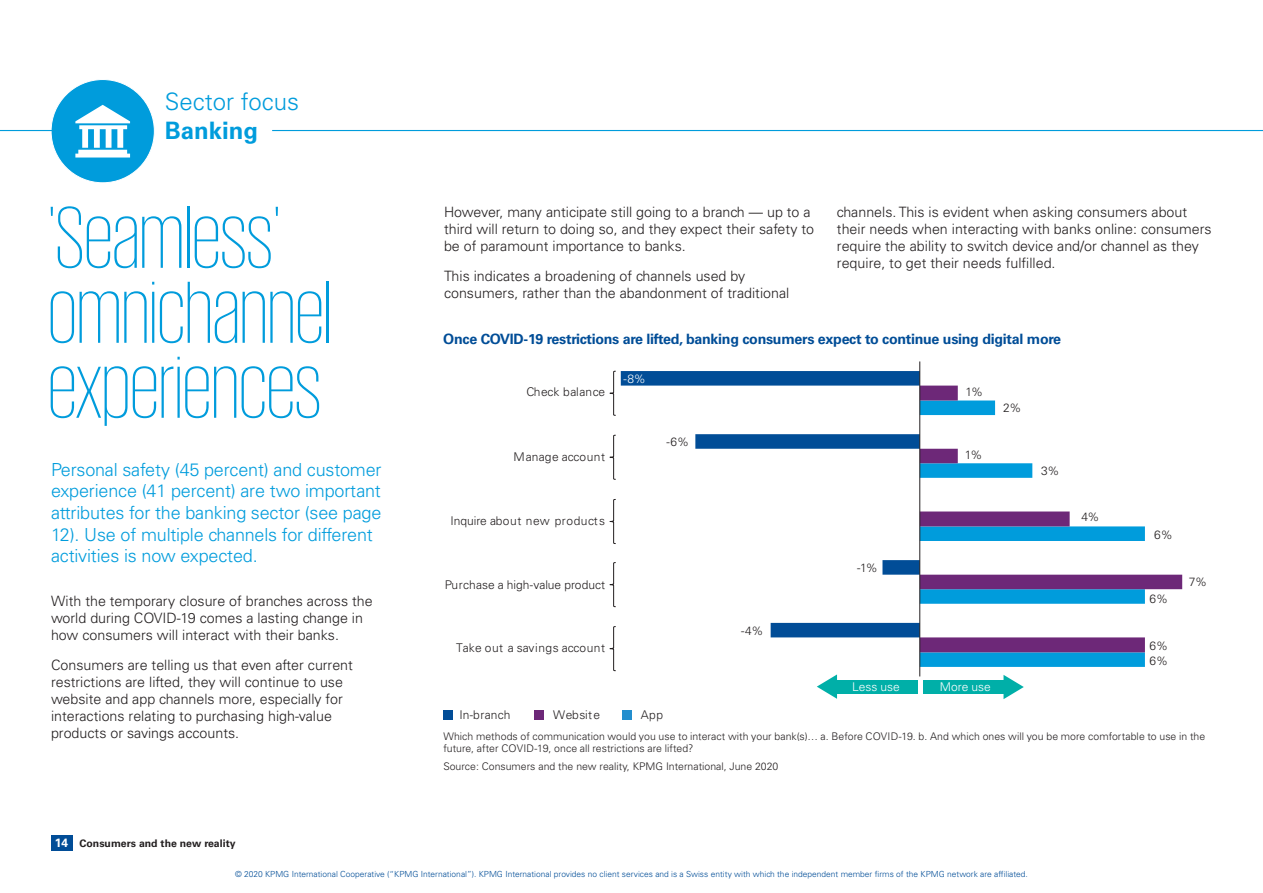
<style>
.page{position:relative;width:1263px;height:893px;background:#fff}
.page>*{position:absolute;margin:0;border:0;box-sizing:border-box;transform-origin:0 0}
.t1{font:200 90px/75px "KPMG";color:#009cdc}
.t2{font:300 24px "Univers LT Std";color:#009cdc}
.t3{font:700 24px "Univers LT Std";color:#009cdc}
.t4{font:300 18px/21.6px "Univers LT Std";letter-spacing:-.01em;color:#009cdc}
.t5{font:300 14.25px/17.1px "Univers LT Std";color:#231f20}
.t6{font:700 14.25px "Univers LT Std";letter-spacing:-.02em;color:#014d97}
.t7{font:300 12px "Univers LT Std";color:#231f20}
.t8{font:300 12px "Univers LT Std";letter-spacing:.035em;color:#231f20}
.t9{font:300 12px "Univers LT Std";color:#fff}
.t10{font:300 12px "Univers LT Std";letter-spacing:.04em;color:#231f20}
.t11{font:300 10.5px/12.6px "Univers LT Std";color:#231f20}
.t12{font:700 10.5px "Univers LT Std";color:#231f20}
.t13{font:300 8.4px "Univers LT Std";color:#014d97}
.s1{font-size:12px;color:#fff}
</style>
<div class="page">
<div style="left:51px;top:80px;width:103px;height:103px;background:#009cdc;border-radius:50%"></div>
<hr style="left:0;top:130px;width:57px;height:1px;background:#009cdc">
<svg style="left:920px;top:652px;width:225px;height:15px;background:#089ad9"></svg>
<svg style="left:920px;top:386px;width:262px;height:266px"></svg>
<svg style="left:621px;top:371px;width:298px;height:266px"></svg>
<svg style="left:609px;top:626px;width:7px;height:45px"></svg>
<svg style="left:609px;top:562px;width:7px;height:45px"></svg>
<svg style="left:609px;top:499px;width:7px;height:45px"></svg>
<svg style="left:609px;top:435px;width:7px;height:45px"></svg>
<svg style="left:609px;top:371px;width:7px;height:45px"></svg>
<hr style="left:919px;top:361px;width:1px;height:315px;background:#231f20">
<div style="left:443px;top:710px;width:9px;height:9px;background:#014d97"></div>
<div style="left:535px;top:710px;width:9px;height:9px;background:#6d2878"></div>
<div style="left:623px;top:710px;width:9px;height:9px;background:#238ece"></div>
<div style="left:923px;top:680px;width:81px;height:14px;background:#00afa8"></div>
<svg style="left:1003px;top:675px;width:21px;height:24px"></svg>
<div style="left:836px;top:680px;width:81px;height:14px;background:#00afa8"></div>
<svg style="left:817px;top:674px;width:20px;height:25px"></svg>
<svg style="left:75px;top:105px;width:55px;height:53px"></svg>
<div style="left:51px;top:835px;width:21px;height:15px;background:#014d97"></div>
<hr style="left:272px;top:130px;width:991px;height:1px;background:#009cdc">
<h2 class="t2" style="left:165px;top:87px;width:136px">Sector focus</h2>
<h2 class="t3" style="left:165px;top:117px;width:95px">Banking</h2>
<h1 class="t1" style="left:48px;top:198px;width:285px">'Seamless' omnichannel experiences</h1>
<p class="t4" style="left:51px;top:459px;width:332px">Personal safety (45 percent) and customer experience (41 percent) are two important attributes for the banking sector (see page 12). Use of multiple channels for different activities is now expected.</p>
<p class="t5" style="left:51px;top:592px;width:323px">With the temporary closure of branches across the world during COVID-19 comes a lasting change in how consumers will interact with their banks.</p>
<p class="t5" style="left:51px;top:656px;width:303px">Consumers are telling us that even after current restrictions are lifted, they will continue to use website and app channels more, especially for interactions relating to purchasing high-value products or savings accounts.</p>
<p class="t12" style="left:55px;top:837px;width:182px"><span class="s1">14</span> Consumers and the new reality</p>
<p class="t5" style="left:444px;top:203px;width:372px">However, many anticipate still going to a branch — up to a third will return to doing so, and they expect their safety to be of paramount importance to banks.</p>
<p class="t5" style="left:444px;top:268px;width:347px">This indicates a broadening of channels used by consumers, rather than the abandonment of traditional</p>
<p class="t5" style="left:837px;top:203px;width:376px">channels. This is evident when asking consumers about their needs when interacting with banks online: consumers require the ability to switch device and/or channel as they require, to get their needs fulfilled.</p>
<p class="t6" style="left:443px;top:331px;width:619px">Once COVID-19 restrictions are lifted, banking consumers expect to continue using digital more</p>
<p class="t9" style="left:623px;top:372px;width:24px">-8%</p>
<p class="t7" style="left:527px;top:385px;width:80px">Check balance</p>
<p class="t7" style="left:966px;top:384px;width:19px">1%</p>
<p class="t7" style="left:1003px;top:400px;width:20px">2%</p>
<p class="t7" style="left:666px;top:435px;width:24px">-6%</p>
<p class="t8" style="left:513px;top:449px;width:93px">Manage account</p>
<p class="t7" style="left:965px;top:447px;width:19px">1%</p>
<p class="t7" style="left:1041px;top:464px;width:20px">3%</p>
<p class="t8" style="left:450px;top:513px;width:156px">Inquire about new products</p>
<p class="t7" style="left:1081px;top:510px;width:20px">4%</p>
<p class="t7" style="left:1154px;top:527px;width:20px">6%</p>
<p class="t7" style="left:857px;top:560px;width:22px">-1%</p>
<p class="t7" style="left:445px;top:577px;width:162px">Purchase a high-value product</p>
<p class="t7" style="left:1189px;top:574px;width:20px">7%</p>
<p class="t7" style="left:1149px;top:591px;width:20px">6%</p>
<p class="t7" style="left:741px;top:623px;width:24px">-4%</p>
<p class="t8" style="left:456px;top:640px;width:150px">Take out a savings account</p>
<p class="t7" style="left:1149px;top:638px;width:20px">6%</p>
<p class="t7" style="left:1149px;top:653px;width:20px">6%</p>
<p class="t9" style="left:852px;top:679px;width:49px">Less use</p>
<p class="t9" style="left:940px;top:679px;width:52px">More use</p>
<p class="t7" style="left:460px;top:707px;width:52px">In-branch</p>
<p class="t10" style="left:553px;top:707px;width:49px">Website</p>
<p class="t7" style="left:641px;top:707px;width:24px">App</p>
<p class="t11" style="left:443px;top:730px;width:763px">Which methods of communication would you use to interact with your bank(s)… a. Before COVID-19. b. And which ones will you be more comfortable to use in the future, after COVID-19, once all restrictions are lifted?</p>
<p class="t11" style="left:443px;top:760px;width:337px">Source: Consumers and the new reality, KPMG International, June 2020</p>
<p class="t13" style="left:235px;top:869px;width:794px">© 2020 KPMG International Cooperative (“KPMG International”). KPMG International provides no client services and is a Swiss entity with which the independent member firms of the KPMG network are affiliated.</p>
</div>
